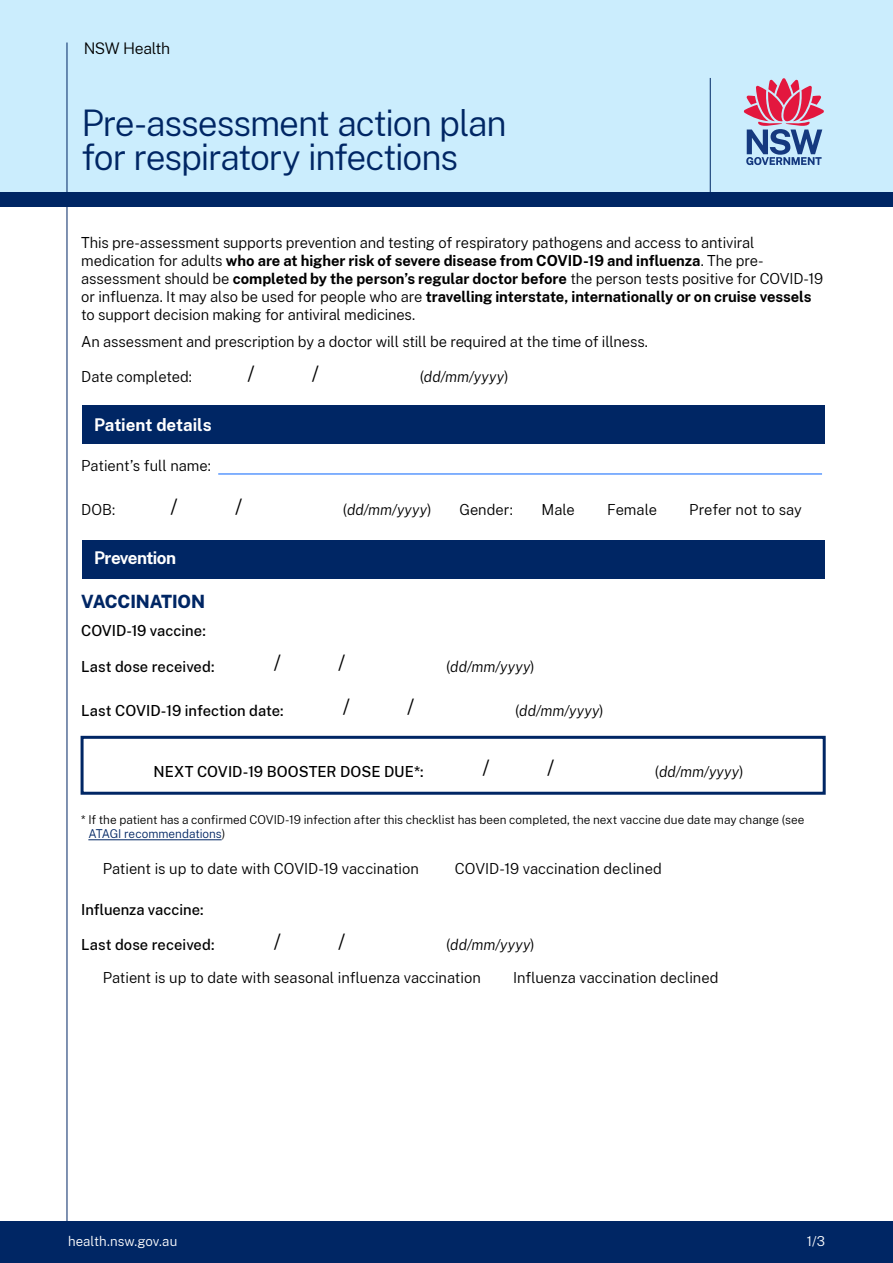
<style>
.page{position:relative;width:893px;height:1263px;background:#fff}
.page>*{position:absolute;margin:0;border:0;box-sizing:border-box;transform-origin:0 0}
.body{font:300 36px/34.5px "Public Sans";letter-spacing:-.035em;color:#002664}
.t1{font:300 21px "Public Sans";color:#000}
._3_0_Body{font:800 18px "Public Sans";letter-spacing:-.01em;color:#002664}
._1_1_Heading_2{font:700 17.25px "Public Sans";letter-spacing:-.01em;color:#fff}
._1_1_Heading_2-2{font:700 17.25px "Public Sans";letter-spacing:-.03em;color:#fff}
.Main_page_header{font:300 15.75px "Public Sans";letter-spacing:-.03em;color:#000}
._3_0_Body-2{font:300 15px/18px "Public Sans";letter-spacing:-.005em;color:#000}
._3_0_Body-3{font:500 15px "Public Sans";letter-spacing:.005em;color:#000}
._3_0_Body-4{font:italic 300 15px "Public Sans";letter-spacing:.02em;color:#000}
.t2{font:300 13.5px "Public Sans";letter-spacing:.005em;color:#fff}
._3_0_Body-5{font:300 12px/13.5px "Public Sans";color:#000}
.s1{font-weight:700}
.s2{font-style:normal}
.s3{color:#002664}
</style>
<div class="page">
<div style="left:0;top:1221px;width:893px;height:42px;background:#002664"></div>
<div style="left:82px;top:540px;width:743px;height:38px;background:#002664"></div>
<div style="left:82px;top:405px;width:743px;height:39px;background:#002664"></div>
<hr style="left:218px;top:473px;width:604px;height:1px;background:#146cfd">
<hr style="left:88px;top:839px;width:134px;height:1px;background:#002664">
<div style="left:0;top:0;width:893px;height:197px;background:#cbedfd"></div>
<div style="left:0;top:192px;width:893px;height:15px;background:#002664"></div>
<hr style="left:710px;top:78px;width:1px;height:122px;background:#002664">
<svg style="left:744px;top:78px;width:80px;height:87px"></svg>
<hr style="left:67px;top:43px;width:1px;height:1220px;background:#002664">
<div style="left:81px;top:736px;width:745px;height:59px;border:3px solid #002664"></div>
<p class="Main_page_header" style="left:84px;top:37px;width:88px">NSW Health</p>
<p class="body" style="left:81px;top:104px;width:427px">Pre-assessment action plan for respiratory infections</p>
<p class="_3_0_Body-2" style="left:81px;top:233px;width:743px">This pre-assessment supports prevention and testing of respiratory pathogens and access to antiviral medication for adults <span class="s1">who are at higher risk of severe disease from COVID-19 and influenza</span>. The pre&shy;assessment should be <span class="s1">completed by the person’s regular doctor before</span> the person tests positive for COVID-19 or influenza. It may also be used for people who are <span class="s1">travelling interstate, internationally or on cruise vessels </span>to support decision making for antiviral medicines.</p>
<p class="_3_0_Body-2" style="left:81px;top:332px;width:568px">An assessment and prescription by a doctor will still be required at the time of illness.</p>
<p class="_3_0_Body-2" style="left:81px;top:367px;width:112px">Date completed:</p>
<p class="t1" style="left:248px;top:358px;width:9px">/</p>
<p class="t1" style="left:312px;top:358px;width:9px">/</p>
<p class="_3_0_Body-4" style="left:420px;top:367px;width:90px"><span class="s2">(</span>dd/mm/yyyy<span class="s2">)</span></p>
<p class="_1_1_Heading_2" style="left:94px;top:412px;width:119px">Patient details</p>
<p class="_3_0_Body-2" style="left:81px;top:456px;width:131px">Patient’s full name:</p>
<p class="_3_0_Body-2" style="left:81px;top:500px;width:35px">DOB:</p>
<p class="t1" style="left:171px;top:491px;width:9px">/</p>
<p class="t1" style="left:235px;top:491px;width:9px">/</p>
<p class="_3_0_Body-4" style="left:343px;top:500px;width:90px"><span class="s2">(</span>dd/mm/yyyy<span class="s2">)</span></p>
<p class="_3_0_Body-2" style="left:459px;top:500px;width:55px">Gender:</p>
<p class="_3_0_Body-2" style="left:542px;top:500px;width:35px">Male</p>
<p class="_3_0_Body-2" style="left:607px;top:500px;width:51px">Female</p>
<p class="_3_0_Body-2" style="left:689px;top:500px;width:114px">Prefer not to say</p>
<p class="_1_1_Heading_2-2" style="left:94px;top:545px;width:84px">Prevention</p>
<p class="_3_0_Body" style="left:81px;top:588px;width:125px">VACCINATION</p>
<p class="_3_0_Body-3" style="left:81px;top:620px;width:126px">COVID-19 vaccine:</p>
<p class="_3_0_Body-3" style="left:81px;top:655px;width:135px">Last dose received:</p>
<p class="t1" style="left:274px;top:648px;width:9px">/</p>
<p class="t1" style="left:338px;top:648px;width:9px">/</p>
<p class="_3_0_Body-4" style="left:446px;top:656px;width:90px"><span class="s2">(</span>dd/mm/yyyy<span class="s2">)</span></p>
<p class="_3_0_Body-3" style="left:81px;top:699px;width:204px">Last COVID-19 infection date:</p>
<p class="t1" style="left:343px;top:692px;width:9px">/</p>
<p class="t1" style="left:407px;top:692px;width:9px">/</p>
<p class="_3_0_Body-4" style="left:515px;top:700px;width:90px"><span class="s2">(</span>dd/mm/yyyy<span class="s2">)</span></p>
<p class="_3_0_Body-3" style="left:154px;top:760px;width:272px">NEXT COVID-19 BOOSTER DOSE DUE*:</p>
<p class="t1" style="left:483px;top:753px;width:9px">/</p>
<p class="t1" style="left:547px;top:753px;width:9px">/</p>
<p class="_3_0_Body-4" style="left:655px;top:761px;width:90px"><span class="s2">(</span>dd/mm/yyyy<span class="s2">)</span></p>
<p class="_3_0_Body-5" style="left:88px;top:812px;width:717px;text-indent:-7px">* If the patient has a confirmed COVID-19 infection after this checklist has been completed, the next vaccine due date may change (see<br><span class="s3">ATAGI recommendations</span>)</p>
<p class="_3_0_Body-2" style="left:103px;top:859px;width:318px">Patient is up to date with COVID-19 vaccination</p>
<p class="_3_0_Body-2" style="left:455px;top:859px;width:209px">COVID-19 vaccination declined</p>
<p class="_3_0_Body-3" style="left:81px;top:899px;width:124px">Influenza vaccine:</p>
<p class="_3_0_Body-3" style="left:81px;top:934px;width:135px">Last dose received:</p>
<p class="t1" style="left:274px;top:927px;width:9px">/</p>
<p class="t1" style="left:338px;top:927px;width:9px">/</p>
<p class="_3_0_Body-4" style="left:446px;top:935px;width:90px"><span class="s2">(</span>dd/mm/yyyy<span class="s2">)</span></p>
<p class="_3_0_Body-2" style="left:103px;top:967px;width:380px">Patient is up to date with seasonal influenza vaccination</p>
<p class="_3_0_Body-2" style="left:513px;top:967px;width:207px">Influenza vaccination declined</p>
<p class="t2" style="left:68px;top:1231px;width:111px">health.nsw.gov.au</p>
<p class="t2" style="left:807px;top:1231px;width:20px">1/3</p>
</div>
